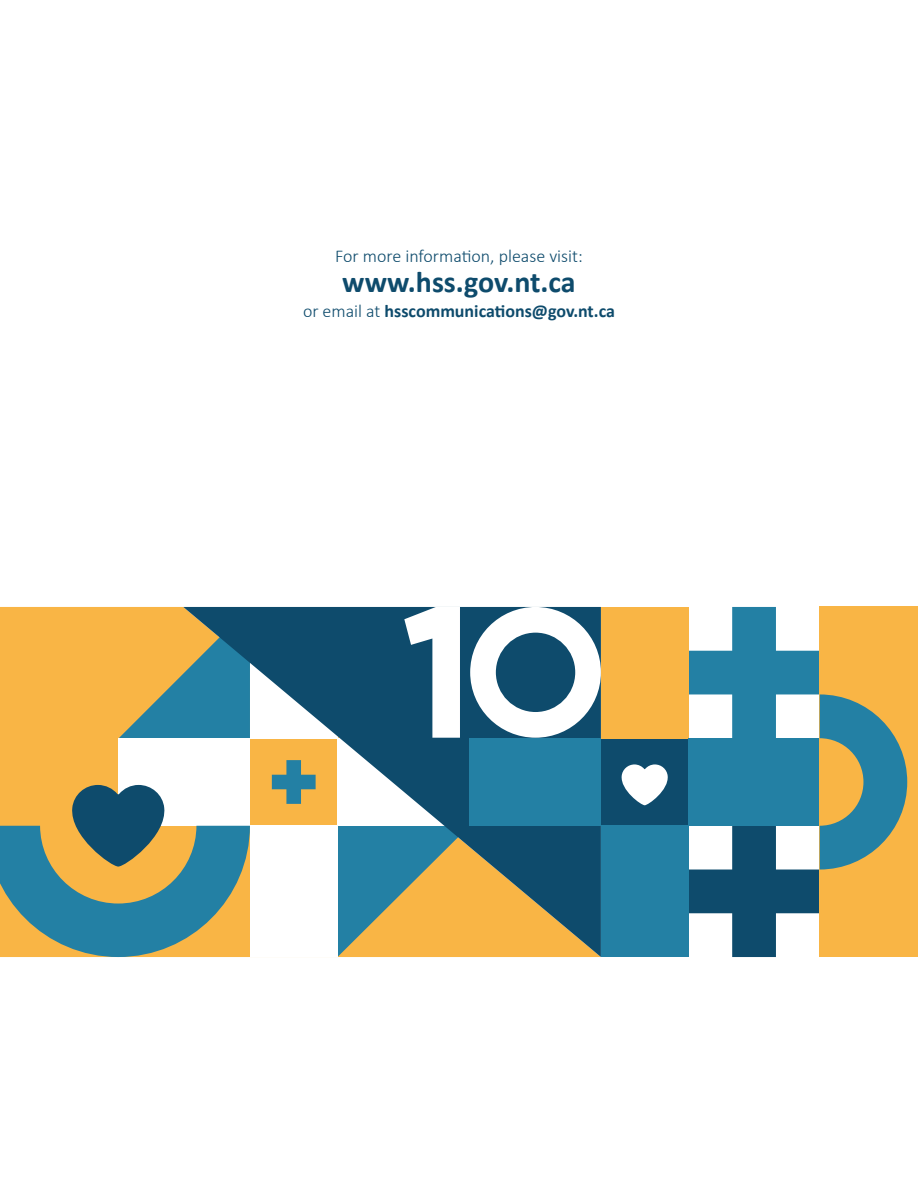
<style>
.page{position:relative;width:918px;height:1188px;background:#fff}
.page>*{position:absolute;margin:0;border:0;box-sizing:border-box;transform-origin:0 0}
.t1{font:700 30px "Calibri";color:#0e4b6c}
.t2{font:700 18px "Calibri";color:#0e4b6c}
.t3{font:300 18px "Calibri";color:#0e4b6c}
.s1{font-weight:300}
</style>
<div class="page">
<div style="left:0;top:607px;width:119px;height:178px;background:#f9b545"></div>
<svg style="left:119px;top:607px;width:64px;height:131px;background:#c5a85b"></svg>
<svg style="left:0;top:785px;width:183px;height:172px;background:#7e9075"></svg>
<svg style="left:183px;top:607px;width:418px;height:350px"></svg>
<div style="left:601px;top:738px;width:87px;height:88px;background:#0e4b6c"></div>
<svg style="left:621px;top:764px;width:47px;height:41px"></svg>
<div style="left:601px;top:607px;width:87px;height:131px;background:#f9b545"></div>
<div style="left:601px;top:826px;width:87px;height:131px;background:#2380a4"></div>
<div style="left:470px;top:738px;width:131px;height:88px;background:#2380a4"></div>
<div style="left:820px;top:607px;width:98px;height:350px;background:#f9b545"></div>
<svg style="left:688px;top:607px;width:219px;height:350px"></svg>
<svg style="left:404px;top:607px;width:56px;height:131px"></svg>
<svg style="left:470px;top:607px;width:131px;height:131px"></svg>
<p class="t3" style="left:335px;top:245px;width:249px">For more information, please visit:</p>
<h1 class="t1" style="left:342px;top:261px;width:235px">www.hss.gov.nt.ca</h1>
<p class="t2" style="left:303px;top:299px;width:313px"><span class="s1">or email at</span> hsscommunications@gov.nt.ca</p>
</div>
